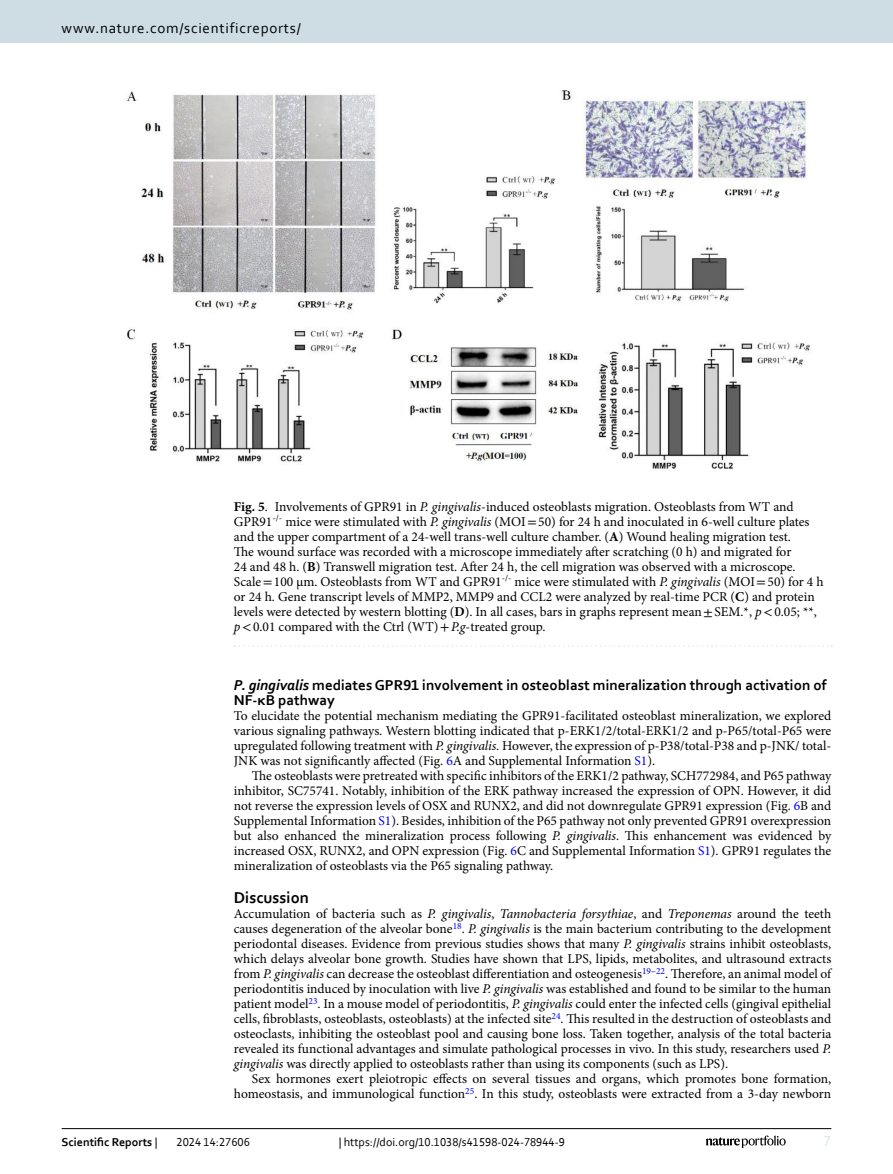
<style>
.page{position:relative;width:893px;height:1174px;background:#fff}
.page>*{position:absolute;margin:0;border:0;box-sizing:border-box;transform-origin:0 0}
.Head_1{font:700 16.5px "Corbel";color:#000}
.Head_2{font:700 15px/15px "Corbel";color:#000}
.t1{font:15px "Corbel";letter-spacing:.05em;color:#000}
.t2{font:15px "Corbel";color:#d9e4eb}
.Body_Text{font:13.5px/15px "Minion Pro";letter-spacing:-.005em;color:#000;text-align:justify}
.Body_Text_Indent{font:13.5px/15px "Minion Pro";color:#000;text-align:justify}
.Figure_Caption{font:13.5px/15px "Minion Pro";color:#000}
.t3{font:12px "Corbel";color:#000}
.t4{font:700 12px "Corbel";color:#000}
.s1{font-weight:700}
.s2{font-style:italic}
.s3{font-family:"STIX"}
.s4{color:#00f}
.s5{font-weight:400}
</style>
<div class="page">
<img style="left:126px;top:90px;width:684px;height:379px">
<svg style="left:235px;top:645px;width:597px;height:2px"></svg>
<hr style="left:62px;top:1128px;width:769px;height:1px;background:#000">
<svg style="left:706px;top:1135px;width:80px;height:12px"></svg>
<div style="left:0;top:0;width:893px;height:43px;background:#cedde4"></div>
<p class="t1" style="left:62px;top:18px;width:241px">www.nature.com/scientificreports/</p>
<p class="Figure_Caption" style="left:234px;top:499px;width:591px"><span class="s1">Fig. 5</span>. Involvements of GPR91 in <span class="s2">P. gingivalis</span>-induced osteoblasts migration. Osteoblasts from WT and GPR91<sup>-/-</sup> mice were stimulated with <span class="s2">P. gingivalis</span> (MOI<span class="s3">=</span>50) for 24 h and inoculated in 6-well culture plates and the upper compartment of a 24-well trans-well culture chamber. (<span class="s1">A</span>) Wound healing migration test.<br>The wound surface was recorded with a microscope immediately after scratching (0 h) and migrated for<br>24 and 48 h. (<span class="s1">B</span>) Transwell migration test. After 24 h, the cell migration was observed with a microscope.<br>Scale<span class="s3">=</span>100 μm. Osteoblasts from WT and GPR91<sup>-/-</sup> mice were stimulated with <span class="s2">P. gingivalis</span> (MOI<span class="s3">=</span>50) for 4 h or 24 h. Gene transcript levels of MMP2, MMP9 and CCL2 were analyzed by real-time PCR (<span class="s1">C</span>) and protein levels were detected by western blotting (<span class="s1">D</span>). In all cases, bars in graphs represent mean<span class="s3">±</span>SEM.*, <span class="s2">p</span><span class="s3">&lt;</span>0.05; **, <span class="s2">p</span><span class="s3">&lt;</span>0.01 compared with the Ctrl (WT)<span class="s3">+</span><span class="s2">P.g</span>-treated group.</p>
<p class="Head_2" style="left:234px;top:677px;width:594px"><span class="s2">P. gingivalis</span> mediates GPR91 involvement in osteoblast mineralization through activation of<br>NF-κB pathway</p>
<p class="Body_Text" style="left:234px;top:708px;width:599px">To elucidate the potential mechanism mediating the GPR91-facilitated osteoblast mineralization, we explored various signaling pathways. Western blotting indicated that p-ERK1/2/total-ERK1/2 and p-P65/total-P65 were upregulated following treatment with <span class="s2">P. gingivalis.</span> However, the expression of p-P38/total-P38 and p-JNK/ total-JNK was not significantly affected (Fig. <span class="s4">6</span>A and Supplemental Information <span class="s4">S1</span>).</p>
<p class="Body_Text_Indent" style="left:234px;top:768px;width:599px;text-indent:18px">The osteoblasts were pretreated with specific inhibitors of the ERK1/2 pathway, SCH772984, and P65 pathway inhibitor, SC75741. Notably, inhibition of the ERK pathway increased the expression of OPN. However, it did not reverse the expression levels of OSX and RUNX2, and did not downregulate GPR91 expression (Fig. <span class="s4">6</span>B and Supplemental Information <span class="s4">S1</span>). Besides, inhibition of the P65 pathway not only prevented GPR91 overexpression but also enhanced the mineralization process following <span class="s2">P. gingivalis</span>. This enhancement was evidenced by increased OSX, RUNX2, and OPN expression (Fig. <span class="s4">6</span>C and Supplemental Information <span class="s4">S1</span>). GPR91 regulates the mineralization of osteoblasts via the P65 signaling pathway.</p>
<p class="Head_1" style="left:234px;top:887px;width:77px">Discussion</p>
<p class="Body_Text" style="left:234px;top:906px;width:599px">Accumulation of bacteria such as <span class="s2">P. gingivalis</span>, <span class="s2">Tannobacteria forsythiae</span>, and <span class="s2">Treponemas</span> around the teeth causes degeneration of the alveolar bone<sup>18</sup>. <span class="s2">P. gingivalis</span> is the main bacterium contributing to the development periodontal diseases. Evidence from previous studies shows that many <span class="s2">P. gingivalis</span> strains inhibit osteoblasts, which delays alveolar bone growth. Studies have shown that LPS, lipids, metabolites, and ultrasound extracts from <span class="s2">P. gingivalis</span> can decrease the osteoblast differentiation and osteogenesis<sup>19</sup><sup>–</sup><sup>22</sup>. Therefore, an animal model of periodontitis induced by inoculation with live <span class="s2">P. gingivalis</span> was established and found to be similar to the human patient model<sup>23</sup>. In a mouse model of periodontitis, <span class="s2">P. gingivalis</span> could enter the infected cells (gingival epithelial cells, fibroblasts, osteoblasts, osteoblasts) at the infected site<sup>24</sup>. This resulted in the destruction of osteoblasts and osteoclasts, inhibiting the osteoblast pool and causing bone loss. Taken together, analysis of the total bacteria revealed its functional advantages and simulate pathological processes in vivo. In this study, researchers used <span class="s2">P. gingivalis</span> was directly applied to osteoblasts rather than using its components (such as LPS).</p>
<p class="Body_Text_Indent" style="left:234px;top:1071px;width:599px;text-align:right">Sex hormones exert pleiotropic effects on several tissues and organs, which promotes bone formation, homeostasis, and immunological function<sup>25</sup>. In this study, osteoblasts were extracted from a 3-day newborn</p>
<p class="t4" style="left:62px;top:1134px;width:97px">Scientific Reports <span class="s5">|</span></p>
<p class="t3" style="left:177px;top:1134px;width:75px">2024 14:27606</p>
<p class="t3" style="left:339px;top:1134px;width:228px">| https://doi.org/10.1038/s41598-024-78944-9</p>
<p class="t2" style="left:824px;top:1132px;width:9px">7</p>
</div>
